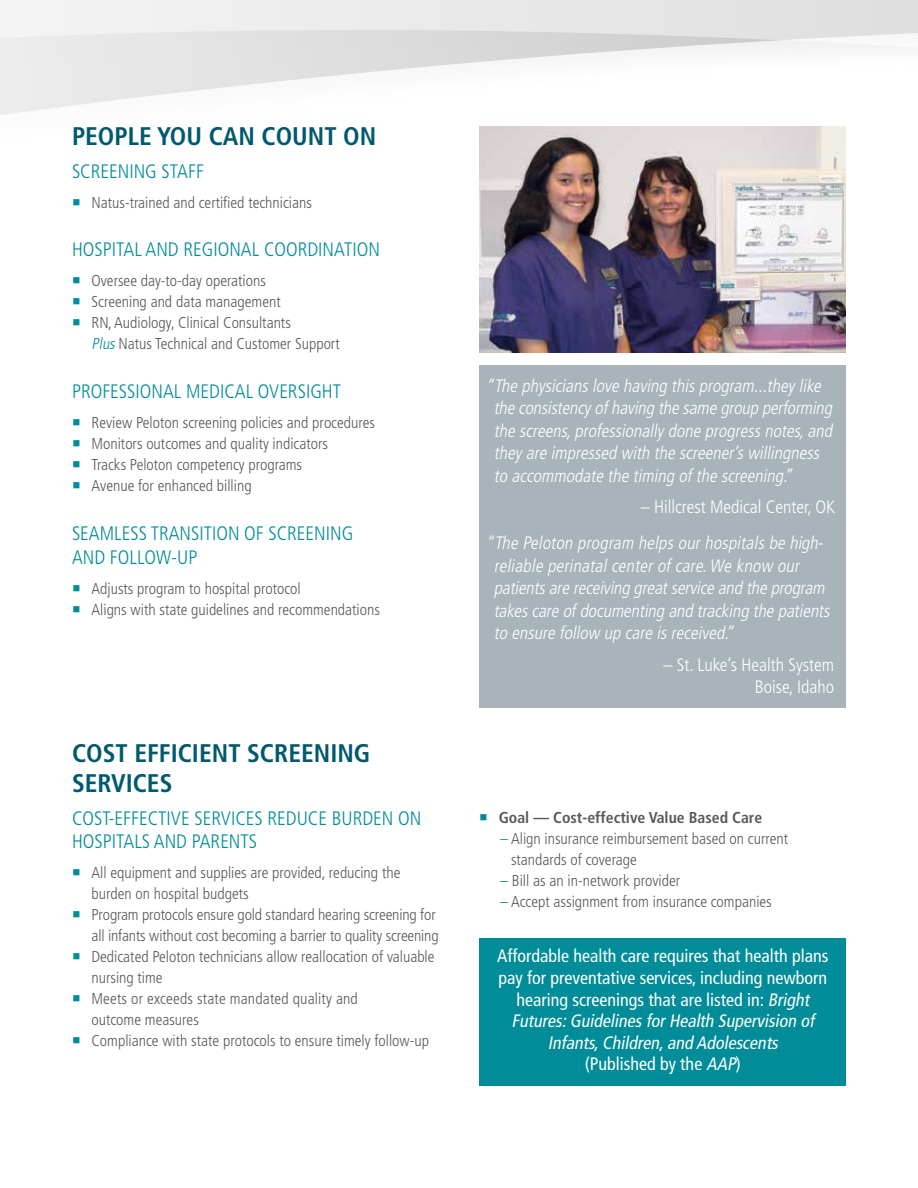
<style>
.page{position:relative;width:918px;height:1188px;background:#fff}
.page>*{position:absolute;margin:0;border:0;box-sizing:border-box;transform-origin:0 0}
.t1{font:700 condensed 25.5px/30.6px "Frutiger LT Std";color:#00596e}
.t2{font:300 condensed 19.5px/23.4px "Frutiger LT Std";color:#008c99}
.t3{font:italic 300 condensed 18px/22.5px "Frutiger LT Std";color:#fff}
.t4{font:condensed 18px/21.6px "Frutiger LT Std";color:#fff;text-align:center}
.t5{font:300 condensed 18px/22.5px "Frutiger LT Std";color:#fff;text-align:right}
.t6{font:300 condensed 15.75px/21px "Frutiger LT Std";color:#58595b}
.t7{font:700 condensed 15.75px "Frutiger LT Std";color:#58595b}
.s1{color:#008c99}
.s2{font-style:italic;color:#008c99}
.s3{font-style:italic}
</style>
<div class="page">
<svg style="left:0;top:0;width:918px;height:115px"></svg>
<img style="left:479px;top:126px;width:367px;height:226px">
<div style="left:479px;top:365px;width:367px;height:343px;background:#a8b4b9"></div>
<div style="left:479px;top:938px;width:367px;height:147px;background:#008c99"></div>
<h1 class="t1" style="left:72px;top:121px;width:306px">PEOPLE YOU CAN COUNT ON</h1>
<p class="t2" style="left:72px;top:159px;width:133px">SCREENING STAFF</p>
<p class="t6" style="left:72px;top:192px;width:241px"><span class="s1">○</span> Natus-trained and certified technicians</p>
<p class="t2" style="left:72px;top:238px;width:309px">HOSPITAL AND REGIONAL COORDINATION</p>
<p class="t6" style="left:72px;top:271px;width:195px"><span class="s1">○</span> Oversee day-to-day operations</p>
<p class="t6" style="left:72px;top:292px;width:210px"><span class="s1">○</span> Screening and data management</p>
<p class="t6" style="left:92px;top:313px;width:250px;text-indent:-20px"><span class="s1">○</span> RN, Audiology, Clinical Consultants<br><span class="s2">Plus</span>Natus Technical and Customer Support</p>
<p class="t2" style="left:72px;top:380px;width:271px">PROFESSIONAL MEDICAL OVERSIGHT</p>
<p class="t6" style="left:72px;top:413px;width:305px"><span class="s1">○</span> Review Peloton screening policies and procedures</p>
<p class="t6" style="left:72px;top:434px;width:258px"><span class="s1">○</span> Monitors outcomes and quality indicators</p>
<p class="t6" style="left:72px;top:455px;width:232px"><span class="s1">○</span> Tracks Peloton competency programs</p>
<p class="t6" style="left:72px;top:476px;width:181px"><span class="s1">○</span> Avenue for enhanced billing</p>
<p class="t2" style="left:72px;top:522px;width:283px">SEAMLESS TRANSITION OF SCREENING<br>AND FOLLOW-UP</p>
<p class="t6" style="left:72px;top:578px;width:230px"><span class="s1">○</span> Adjusts program to hospital protocol</p>
<p class="t6" style="left:72px;top:599px;width:310px"><span class="s1">○</span> Aligns with state guidelines and recommendations</p>
<h1 class="t1" style="left:72px;top:738px;width:300px">COST EFFICIENT SCREENING<br>SERVICES</h1>
<p class="t2" style="left:72px;top:806px;width:351px">COST-EFFECTIVE SERVICES REDUCE BURDEN ON<br>HOSPITALS AND PARENTS</p>
<p class="t6" style="left:91px;top:862px;width:310px;text-indent:-19px"><span class="s1">○</span> All equipment and supplies are provided, reducing the burden on hospital budgets</p>
<p class="t6" style="left:72px;top:904px;width:368px;text-align:right"><span class="s1">○</span> Program protocols ensure gold standard hearing screening for all infants without cost becoming a barrier to quality screening</p>
<p class="t6" style="left:91px;top:946px;width:345px;text-indent:-19px"><span class="s1">○</span> Dedicated Peloton technicians allow reallocation of valuable nursing time</p>
<p class="t6" style="left:91px;top:988px;width:268px;text-indent:-19px"><span class="s1">○</span> Meets or exceeds state mandated quality and outcome measures</p>
<p class="t6" style="left:72px;top:1030px;width:359px"><span class="s1">○</span> Compliance with state protocols to ensure timely follow-up</p>
<p class="t3" style="left:494px;top:375px;width:344px;text-indent:-8px">“The physicianslove having thisprogram...theylike the consistencyofhaving the same group performing the screens,professionallydone progressnotes,and theyare impressed with the screener’swillingness to accommodate the timing ofthe screening.”</p>
<p class="t5" style="left:641px;top:496px;width:196px">– Hillcrest Medical Center, OK</p>
<p class="t3" style="left:494px;top:532px;width:341px;text-indent:-8px">“The Peloton program helpsourhospitalsbe high&shy;reliable perinatalcenterofcare.We know our patientsare receiving greatservice and the program takescare ofdocumenting and tracking the patients to ensure follow up care isreceived.”</p>
<p class="t5" style="left:664px;top:654px;width:172px">– St. Luke’s Health System<br>Boise, Idaho</p>
<p class="t7" style="left:479px;top:808px;width:284px"><span class="s1">○</span> Goal — Cost-effective Value Based Care</p>
<p class="t6" style="left:511px;top:828px;width:279px;text-indent:-11px"><span class="s1">–</span> Align insurance reimbursement based on current standards of coverage</p>
<p class="t6" style="left:500px;top:870px;width:181px"><span class="s1">–</span> Bill as an in-network provider</p>
<p class="t6" style="left:500px;top:891px;width:273px"><span class="s1">–</span> Accept assignment from insurance companies</p>
<p class="t4" style="left:497px;top:945px;width:333px">Affordable health care requires that health plans pay for preventative services, including newborn hearing screenings that are listed in: <span class="s3">Bright Futures:GuidelinesforHealth Supervision of Infants,Children,and Adolescents<br></span>(Published by the <span class="s3">AAP</span>)</p>
</div>
